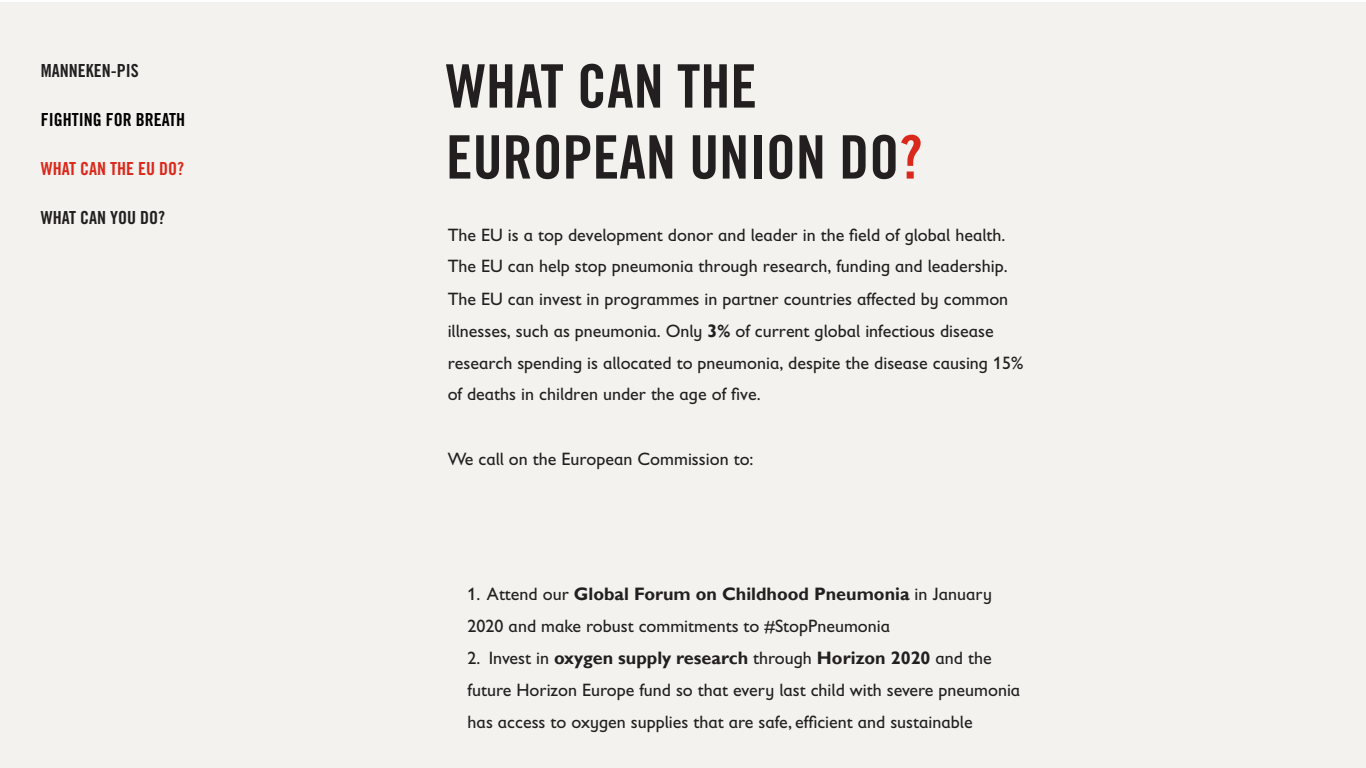
<style>
.page{position:relative;width:1366px;height:768px;background:#fff}
.page>*{position:absolute;margin:0;border:0;box-sizing:border-box;transform-origin:0 0}
.t1{font:60px/71px "Trade Gothic LT Com Bd Cn 20";color:#231f20}
.t2{font:18px/32px "Gill Sans Infant Std";color:#231f20}
.t3{font:700 18px "Gill Sans";color:#231f20}
.t4{font:18px "Trade Gothic LT Std Bd Cn 20";color:#231f20}
.t5{font:18px "Trade Gothic LT Std Bd Cn 20";color:#000}
.t6{font:18px "Trade Gothic LT Std Bd Cn 20";color:#da291c}
.s1{color:#da291c}
.s2{font-family:"Gill Sans";font-weight:700}
.s3{font-family:"Gill Sans Infant Std";font-weight:400}
</style>
<div class="page">
<div style="left:0;top:2px;width:1366px;height:766px;background:#f3f2ee"></div>
<p class="t4" style="left:41px;top:60px;width:99px">MANNEKEN-PIS</p>
<p class="t5" style="left:41px;top:109px;width:146px">FIGHTING FOR BREATH</p>
<p class="t6" style="left:41px;top:158px;width:145px">WHAT CAN THE EU DO?</p>
<p class="t4" style="left:41px;top:207px;width:126px">WHAT CAN YOU DO?</p>
<h1 class="t1" style="left:446px;top:50px;width:478px">WHAT CAN THE<br>EUROPEAN UNION DO<span class="s1">?</span></h1>
<p class="t2" style="left:448px;top:220px;width:561px;line-height:30.4px">The EU is a top development donor and leader in the field of global health.<br>The EU can help stop pneumonia through research, funding and leadership.</p>
<p class="t2" style="left:448px;top:283px;width:577px">The EU can invest in programmes in partner countries affected by common illnesses, such as pneumonia. Only <span class="s2">3%</span> of current global infectious disease research spending is allocated to pneumonia, despite the disease causing 15%</p>
<p class="t2" style="left:448px;top:378px;width:314px">of deaths in children under the age of five.</p>
<p class="t2" style="left:448px;top:443px;width:307px">We call on the European Commission to:</p>
<p class="t3" style="left:468px;top:583px;width:526px"><span class="s3">1. Attend our</span> Global Forum on Childhood Pneumonia <span class="s3">in January</span></p>
<p class="t2" style="left:468px;top:610px;width:424px">2020 and make robust commitments to #StopPneumonia</p>
<p class="t3" style="left:468px;top:647px;width:526px"><span class="s3">2. Invest in</span> oxygen supply research <span class="s3">through</span> Horizon 2020 <span class="s3">and the</span></p>
<p class="t2" style="left:468px;top:674px;width:554px">future Horizon Europe fund so that every last child with severe pneumonia has access to oxygen supplies that are safe, efficient and sustainable</p>
</div>
